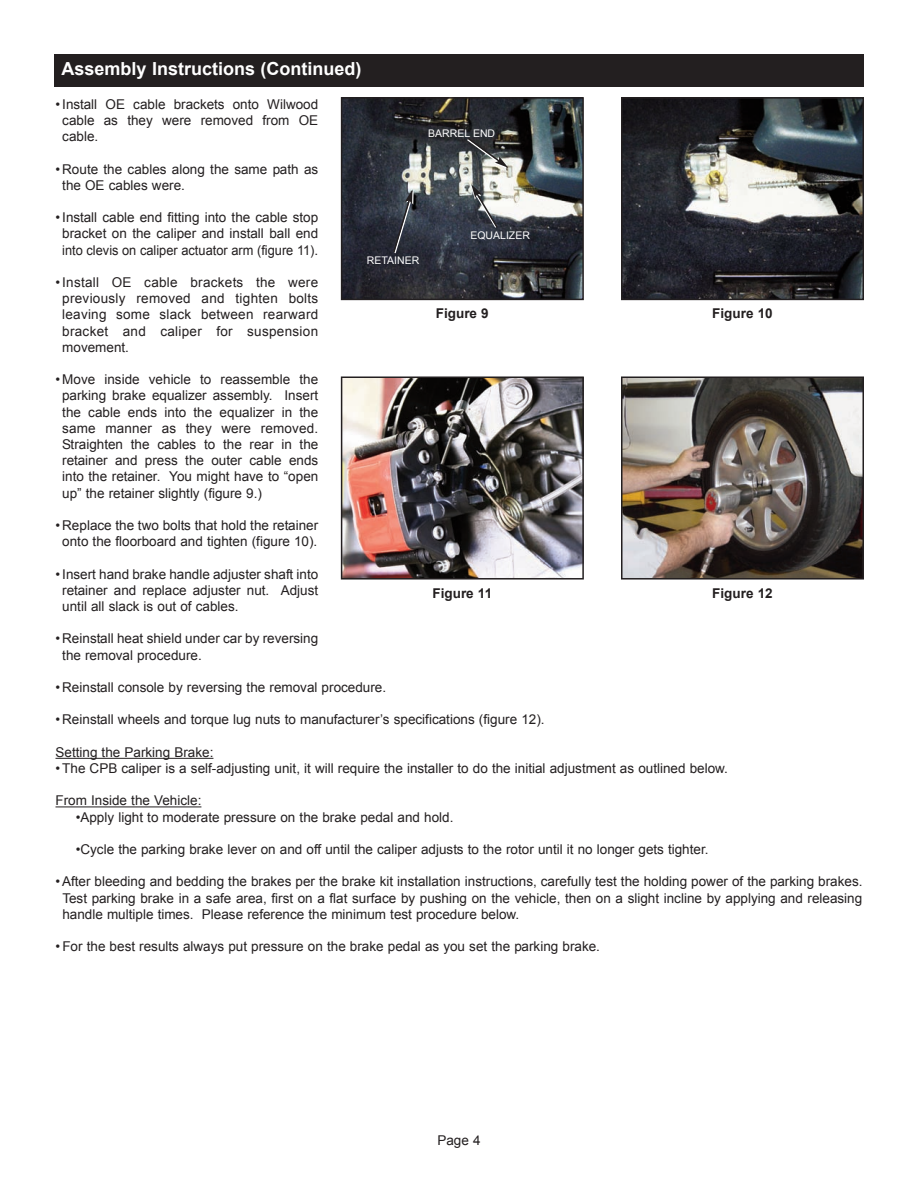
<style>
.page{position:relative;width:918px;height:1188px;background:#fff}
.page>*{position:absolute;margin:0;border:0;box-sizing:border-box;transform-origin:0 0}
.t1{font:700 18px "Arial";color:#fff}
.t2{font:13.5px/16.2px "Arial";color:#231f20;text-align:justify}
.t3{font:700 13.5px "Arial";color:#231f20}
.t4{font:10.5px "Arial";color:#fff}
</style>
<div class="page">
<hr style="left:56px;top:758px;width:157px;height:1px;background:#231f20">
<hr style="left:56px;top:806px;width:145px;height:1px;background:#231f20">
<div style="left:54px;top:54px;width:810px;height:32px;background:#231f20"></div>
<img style="left:344px;top:100px;width:237px;height:197px">
<div style="left:341px;top:97px;width:243px;height:203px;border:2px solid #231f20"></div>
<svg style="left:471px;top:184px;width:28px;height:45px"></svg>
<svg style="left:392px;top:189px;width:22px;height:66px"></svg>
<svg style="left:465px;top:136px;width:43px;height:33px"></svg>
<img style="left:624px;top:100px;width:237px;height:197px">
<div style="left:621px;top:97px;width:243px;height:203px;border:2px solid #231f20"></div>
<img style="left:344px;top:379px;width:237px;height:198px">
<div style="left:341px;top:376px;width:243px;height:204px;border:2px solid #231f20"></div>
<img style="left:624px;top:379px;width:237px;height:198px">
<div style="left:621px;top:376px;width:243px;height:204px;border:2px solid #231f20"></div>
<h1 class="t1" style="left:62px;top:58px;width:302px">Assembly Instructions (Continued)</h1>
<p class="t2" style="left:62px;top:96px;width:258px;text-indent:-7px">• Install OE cable brackets onto Wilwood cable as they were removed from OE cable.</p>
<p class="t2" style="left:62px;top:161px;width:258px;text-indent:-7px">• Route the cables along the same path as the OE cables were.</p>
<p class="t2" style="left:56px;top:209px;width:264px;text-align:center">• Install cable end fitting into the cable stop bracket on the caliper and install ball end into clevis on caliper actuator arm (figure 11).</p>
<p class="t2" style="left:62px;top:274px;width:258px;text-indent:-7px">• Install OE cable brackets the were previously removed and tighten bolts leaving some slack between rearward bracket and caliper for suspension movement.</p>
<p class="t2" style="left:62px;top:371px;width:258px;text-indent:-7px">• Move inside vehicle to reassemble the parking brake equalizer assembly. Insert the cable ends into the equalizer in the same manner as they were removed.<br>Straighten the cables to the rear in the retainer and press the outer cable ends into the retainer. You might have to “open up” the retainer slightly (figure 9.)</p>
<p class="t2" style="left:56px;top:517px;width:264px;text-align:center">• Replace the two bolts that hold the retainer onto the floorboard and tighten (figure 10).</p>
<p class="t2" style="left:62px;top:566px;width:258px;text-indent:-7px">• Insert hand brake handle adjuster shaft into retainer and replace adjuster nut. Adjust until all slack is out of cables.</p>
<p class="t2" style="left:62px;top:631px;width:258px;text-indent:-7px">• Reinstall heat shield under car by reversing the removal procedure.</p>
<p class="t2" style="left:56px;top:679px;width:332px">• Reinstall console by reversing the removal procedure.</p>
<p class="t2" style="left:56px;top:712px;width:491px">• Reinstall wheels and torque lug nuts to manufacturer’s specifications (figure 12).</p>
<p class="t2" style="left:56px;top:744px;width:159px">Setting the Parking Brake:</p>
<p class="t2" style="left:56px;top:760px;width:674px">• The CPB caliper is a self-adjusting unit, it will require the installer to do the initial adjustment as outlined below.</p>
<p class="t2" style="left:56px;top:793px;width:147px">From Inside the Vehicle:</p>
<p class="t2" style="left:76px;top:809px;width:379px">•Apply light to moderate pressure on the brake pedal and hold.</p>
<p class="t2" style="left:76px;top:841px;width:634px">•Cycle the parking brake lever on and off until the caliper adjusts to the rotor until it no longer gets tighter.</p>
<p class="t2" style="left:62px;top:874px;width:802px;text-indent:-7px">• After bleeding and bedding the brakes per the brake kit installation instructions, carefully test the holding power of the parking brakes.<br>Test parking brake in a safe area, first on a flat surface by pushing on the vehicle, then on a slight incline by applying and releasing handle multiple times. Please reference the minimum test procedure below.</p>
<p class="t2" style="left:56px;top:938px;width:546px">• For the best results always put pressure on the brake pedal as you set the parking brake.</p>
<p class="t4" style="left:428px;top:127px;width:69px">BARREL END</p>
<p class="t4" style="left:470px;top:230px;width:61px">EQUALIZER</p>
<p class="t4" style="left:367px;top:255px;width:54px">RETAINER</p>
<p class="t3" style="left:436px;top:306px;width:54px">Figure 9</p>
<p class="t3" style="left:712px;top:306px;width:62px">Figure 10</p>
<p class="t3" style="left:433px;top:586px;width:61px">Figure 11</p>
<p class="t3" style="left:712px;top:586px;width:62px">Figure 12</p>
<p class="t2" style="left:437px;top:1133px;width:45px">Page 4</p>
</div>
